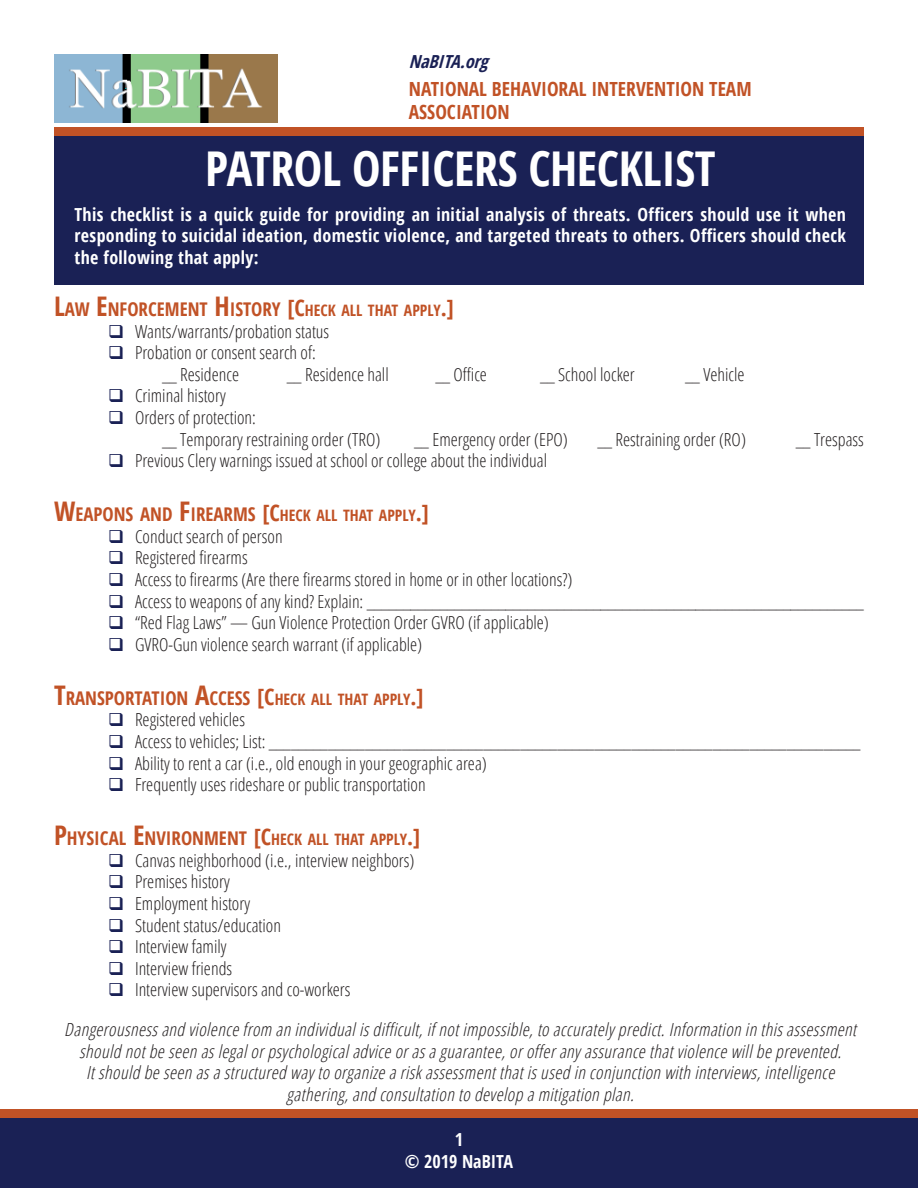
<style>
.page{position:relative;width:918px;height:1188px;background:#fff}
.page>*{position:absolute;margin:0;border:0;box-sizing:border-box;transform-origin:0 0}
.t1{font:700 condensed 48px "Open Sans";letter-spacing:-.01em;color:#fff}
.t2{font:700 condensed 19.5px "Open Sans";color:#c15226}
.t3{font:700 condensed 18.9px "Open Sans";color:#c15226}
.t4{font:300 condensed 18px "Open Sans";color:#231f20}
.t5{font:italic 300 condensed 18px/21.6px "Open Sans";color:#231f20;text-align:center}
.t6{font:700 condensed 18px/21.6px "Open Sans";letter-spacing:.02em;color:#fff;text-align:justify}
.t7{font:700 condensed 18px "Open Sans";color:#fff}
.t8{font:italic 700 condensed 18px "Open Sans";color:#1a2155}
.s1{font-size:27px}
.s2{font-size:22.5px}
.s3{font-size:15.75px}
.s4{color:#1a2155}
</style>
<div class="page">
<div style="left:54px;top:135px;width:810px;height:150px;background:#1a2155"></div>
<div style="left:54px;top:128px;width:810px;height:8px;background:#c15226"></div>
<div style="left:0;top:1116px;width:918px;height:72px;background:#1a2155"></div>
<div style="left:0;top:1109px;width:918px;height:9px;background:#c15226"></div>
<img style="left:54px;top:54px;width:223px;height:68px">
<p class="t8" style="left:409px;top:49px;width:87px">NaBITA.org</p>
<p class="t2" style="left:409px;top:75px;width:344px">NATIONAL BEHAVIORAL INTERVENTION TEAM</p>
<p class="t2" style="left:409px;top:99px;width:102px">ASSOCIATION</p>
<p class="t1" style="left:205px;top:135px;width:512px">PATROL OFFICERS CHECKLIST</p>
<p class="t6" style="left:75px;top:203px;width:773px">This checklist is a quick guide for providing an initial analysis of threats. Officers should use it when responding to suicidal ideation, domestic violence, and targeted threats to others. Officers should check the following that apply:</p>
<p class="t3" style="left:54px;top:296px;width:401px"><span class="s1">L</span>AW <span class="s1">E</span>NFORCEMENT <span class="s1">H</span>ISTORY <span class="s2">[C</span><span class="s3">HECK ALL THAT APPLY</span><span class="s2">.]</span></p>
<p class="t4" style="left:108px;top:319px;width:223px"><span class="s4">❑</span> Wants/warrants/probation status</p>
<p class="t4" style="left:108px;top:340px;width:209px"><span class="s4">❑</span> Probation or consent search of:</p>
<p class="t4" style="left:162px;top:362px;width:79px">__ Residence</p>
<p class="t4" style="left:287px;top:362px;width:103px">__ Residence hall</p>
<p class="t4" style="left:435px;top:362px;width:53px">__ Office</p>
<p class="t4" style="left:540px;top:362px;width:96px">__ School locker</p>
<p class="t4" style="left:685px;top:362px;width:61px">__ Vehicle</p>
<p class="t4" style="left:108px;top:384px;width:119px"><span class="s4">❑</span> Criminal history</p>
<p class="t4" style="left:108px;top:405px;width:149px"><span class="s4">❑</span> Orders of protection:</p>
<p class="t4" style="left:162px;top:427px;width:220px">__ Temporary restraining order (TRO)</p>
<p class="t4" style="left:414px;top:427px;width:155px">__ Emergency order (EPO)</p>
<p class="t4" style="left:597px;top:427px;width:150px">__ Restraining order (RO)</p>
<p class="t4" style="left:796px;top:427px;width:70px">__ Trespass</p>
<p class="t4" style="left:108px;top:448px;width:441px"><span class="s4">❑</span> Previous Clery warnings issued at school or college about the individual</p>
<p class="t3" style="left:54px;top:501px;width:376px"><span class="s1">W</span>EAPONS AND <span class="s1">F</span>IREARMS <span class="s2">[C</span><span class="s3">HECK ALL THAT APPLY</span><span class="s2">.]</span></p>
<p class="t4" style="left:108px;top:524px;width:176px"><span class="s4">❑</span> Conduct search of person</p>
<p class="t4" style="left:108px;top:546px;width:141px"><span class="s4">❑</span> Registered firearms</p>
<p class="t4" style="left:108px;top:567px;width:466px"><span class="s4">❑</span> Access to firearms (Are there firearms stored in home or in other locations?)</p>
<p class="t4" style="left:108px;top:589px;width:757px"><span class="s4">❑</span> Access to weapons of any kind? Explain: ____________________________________________________________________</p>
<p class="t4" style="left:108px;top:610px;width:442px"><span class="s4">❑</span> “Red Flag Laws” — Gun Violence Protection Order GVRO (if applicable)</p>
<p class="t4" style="left:108px;top:632px;width:316px"><span class="s4">❑</span> GVRO-Gun violence search warrant (if applicable)</p>
<p class="t3" style="left:54px;top:685px;width:371px"><span class="s1">T</span>RANSPORTATION <span class="s1">A</span>CCESS <span class="s2">[C</span><span class="s3">HECK ALL THAT APPLY</span><span class="s2">.]</span></p>
<p class="t4" style="left:108px;top:708px;width:138px"><span class="s4">❑</span> Registered vehicles</p>
<p class="t4" style="left:108px;top:729px;width:754px"><span class="s4">❑</span> Access to vehicles; List: ________________________________________________________________________________</p>
<p class="t4" style="left:108px;top:751px;width:380px"><span class="s4">❑</span> Ability to rent a car (i.e., old enough in your geographic area)</p>
<p class="t4" style="left:108px;top:772px;width:319px"><span class="s4">❑</span> Frequently uses rideshare or public transportation</p>
<p class="t3" style="left:54px;top:825px;width:368px"><span class="s1">P</span>HYSICAL <span class="s1">E</span>NVIRONMENT <span class="s2">[C</span><span class="s3">HECK ALL THAT APPLY</span><span class="s2">.]</span></p>
<p class="t4" style="left:108px;top:848px;width:308px"><span class="s4">❑</span> Canvas neighborhood (i.e., interview neighbors)</p>
<p class="t4" style="left:108px;top:870px;width:123px"><span class="s4">❑</span> Premises history</p>
<p class="t4" style="left:108px;top:891px;width:144px"><span class="s4">❑</span> Employment history</p>
<p class="t4" style="left:108px;top:913px;width:175px"><span class="s4">❑</span> Student status/education</p>
<p class="t4" style="left:108px;top:934px;width:120px"><span class="s4">❑</span> Interview family</p>
<p class="t4" style="left:108px;top:956px;width:126px"><span class="s4">❑</span> Interview friends</p>
<p class="t4" style="left:108px;top:978px;width:244px"><span class="s4">❑</span> Interview supervisors and co-workers</p>
<p class="t5" style="left:64px;top:1018px;width:798px">Dangerousnessandviolencefrom anindividualisdifficult,ifnotimpossible,toaccurately predict.Informationinthisassessment shouldnotbeseenaslegalorpsychologicaladviceorasaguarantee,orofferany assurancethatviolencewillbeprevented.<br>Itshouldbeseenasastructuredway toorganizeariskassessmentthatisusedinconjunctionwithinterviews,intelligence gathering,andconsultationtodevelopamitigationplan.</p>
<p class="t6" style="left:455px;top:1129px;width:10px">1</p>
<p class="t7" style="left:405px;top:1149px;width:110px">© 2019 NaBITA</p>
</div>
